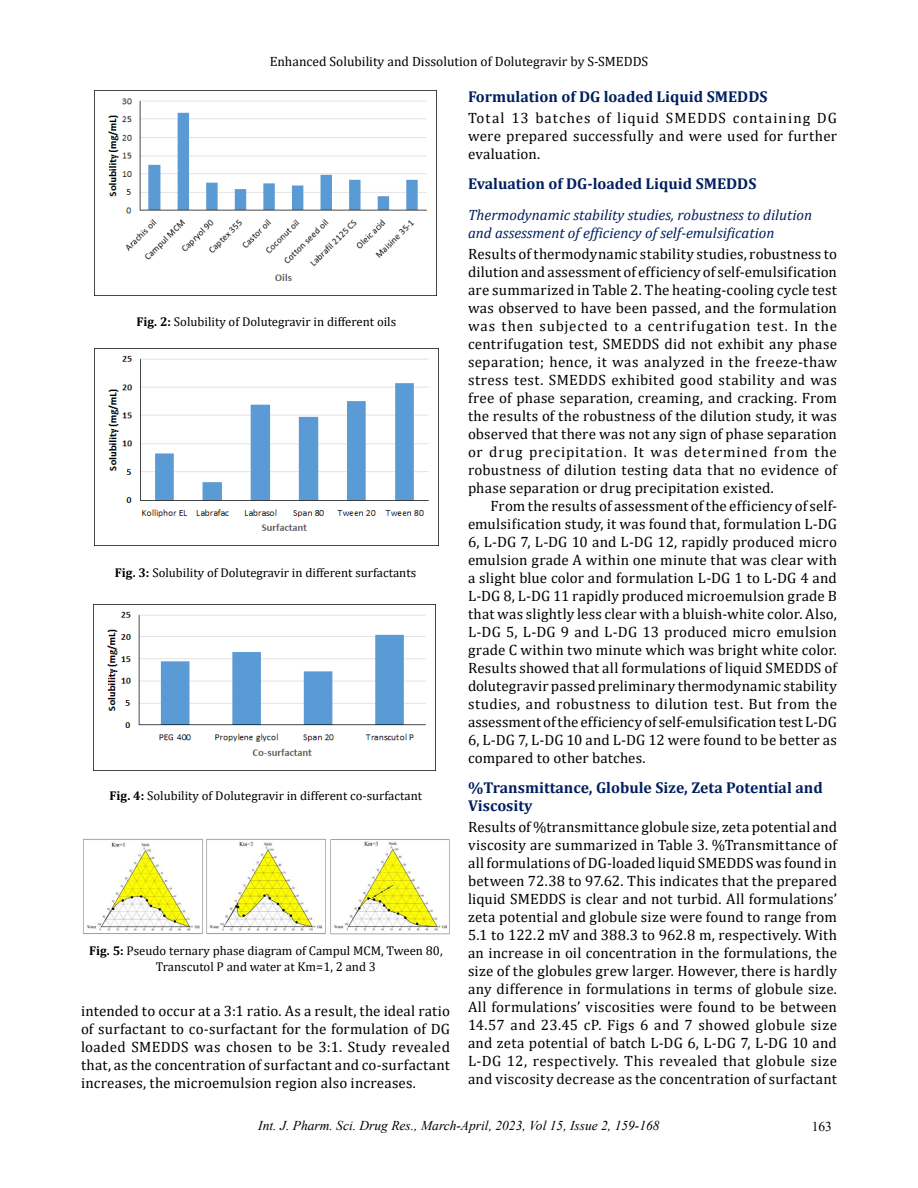
<style>
.page{position:relative;width:918px;height:1188px;background:#fff}
.page>*{position:absolute;margin:0;border:0;box-sizing:border-box;transform-origin:0 0}
.t1{font:700 15.75px/18.9px "Cambria";color:#001f5f}
.t2{font:15px/18px "Cambria";letter-spacing:.015em;color:#000;text-align:justify}
.t3{font:italic 15px/18px "Cambria";color:#001f5f}
.t4{font:italic 13.5px "Times New Roman";color:#000}
.t5{font:13.5px "Cambria";color:#000}
.t6{font:13.5px "Times New Roman";color:#000}
.t7{font:12.75px/15.3px "Cambria";color:#000;text-align:center}
.s1{font-weight:700}
</style>
<div class="page">
<img style="left:95px;top:90px;width:341px;height:206px">
<img style="left:95px;top:348px;width:343px;height:198px">
<img style="left:94px;top:611px;width:341px;height:160px">
<img style="left:83px;top:838px;width:367px;height:97px">
<p class="t5" style="left:270px;top:54px;width:380px">Enhanced Solubility and Dissolution of Dolutegravir by S-SMEDDS</p>
<p class="t7" style="left:136px;top:314px;width:261px"><span class="s1">Fig. 2:</span> Solubility of Dolutegravir in different oils</p>
<p class="t7" style="left:115px;top:565px;width:303px"><span class="s1">Fig. 3:</span> Solubility of Dolutegravir in different surfactants</p>
<p class="t7" style="left:110px;top:788px;width:314px"><span class="s1">Fig. 4:</span> Solubility of Dolutegravir in different co-surfactant</p>
<p class="t7" style="left:89px;top:943px;width:355px"><span class="s1">Fig. 5:</span> Pseudo ternary phase diagram of Campul MCM, Tween 80,<br>Transcutol P and water at Km=1, 2 and 3</p>
<p class="t2" style="left:81px;top:1001px;width:371px">intended to occur at a 3:1 ratio. As a result, the ideal ratio of surfactant to co-surfactant for the formulation of DG loaded SMEDDS was chosen to be 3:1. Study revealed that, as the concentration of surfactant and co-surfactant increases, the microemulsion region also increases.</p>
<p class="t1" style="left:468px;top:87px;width:301px">Formulation of DG loaded Liquid SMEDDS</p>
<p class="t2" style="left:468px;top:109px;width:371px">Total 13 batches of liquid SMEDDS containing DG were prepared successfully and were used for further evaluation.</p>
<p class="t1" style="left:468px;top:173px;width:290px">Evaluation of DG-loaded Liquid SMEDDS</p>
<p class="t3" style="left:468px;top:205px;width:346px">Thermodynamic stability studies, robustness to dilution and assessment of efficiency of self-emulsification</p>
<p class="t2" style="left:468px;top:245px;width:371px">Results of thermodynamic stability studies, robustness to dilution and assessment of efficiency of self-emulsification are summarized in Table 2. The heating-cooling cycle test was observed to have been passed, and the formulation was then subjected to a centrifugation test. In the centrifugation test, SMEDDS did not exhibit any phase separation; hence, it was analyzed in the freeze-thaw stress test. SMEDDS exhibited good stability and was free of phase separation, creaming, and cracking. From the results of the robustness of the dilution study, it was observed that there was not any sign of phase separation or drug precipitation. It was determined from the robustness of dilution testing data that no evidence of phase separation or drug precipitation existed.</p>
<p class="t2" style="left:468px;top:497px;width:371px;text-indent:22px">From the results of assessment of the efficiency of self&shy;emulsification study, it was found that, formulation L-DG 6, L-DG 7, L-DG 10 and L-DG 12, rapidly produced micro emulsion grade A within one minute that was clear with a slight blue color and formulation L-DG 1 to L-DG 4 and L-DG 8, L-DG 11 rapidly produced microemulsion grade B that was slightly less clear with a bluish-white color. Also, L-DG 5, L-DG 9 and L-DG 13 produced micro emulsion grade C within two minute which was bright white color.<br>Results showed that all formulations of liquid SMEDDS of dolutegravir passed preliminary thermodynamic stability studies, and robustness to dilution test. But from the assessment of the efficiency of self-emulsification test L-DG 6, L-DG 7, L-DG 10 and L-DG 12 were found to be better as compared to other batches.</p>
<p class="t1" style="left:468px;top:777px;width:356px">%Transmittance, Globule Size, Zeta Potential and<br>Viscosity</p>
<p class="t2" style="left:468px;top:818px;width:371px">Results of %transmittance globule size, zeta potential and viscosity are summarized in Table 3. %Transmittance of all formulations of DG-loaded liquid SMEDDS was found in between 72.38 to 97.62. This indicates that the prepared liquid SMEDDS is clear and not turbid. All formulations’ zeta potential and globule size were found to range from 5.1 to 122.2 mV and 388.3 to 962.8 m, respectively. With an increase in oil concentration in the formulations, the size of the globules grew larger. However, there is hardly any difference in formulations in terms of globule size.<br>All formulations’ viscosities were found to be between 14.57 and 23.45 cP. Figs 6 and 7 showed globule size and zeta potential of batch L-DG 6, L-DG 7, L-DG 10 and L-DG 12, respectively. This revealed that globule size and viscosity decrease as the concentration of surfactant</p>
<p class="t4" style="left:258px;top:1116px;width:403px">Int. J. Pharm. Sci. Drug Res., March-April, 2023, Vol 15, Issue 2, 159-168</p>
<p class="t6" style="left:812px;top:1117px;width:22px">163</p>
</div>
